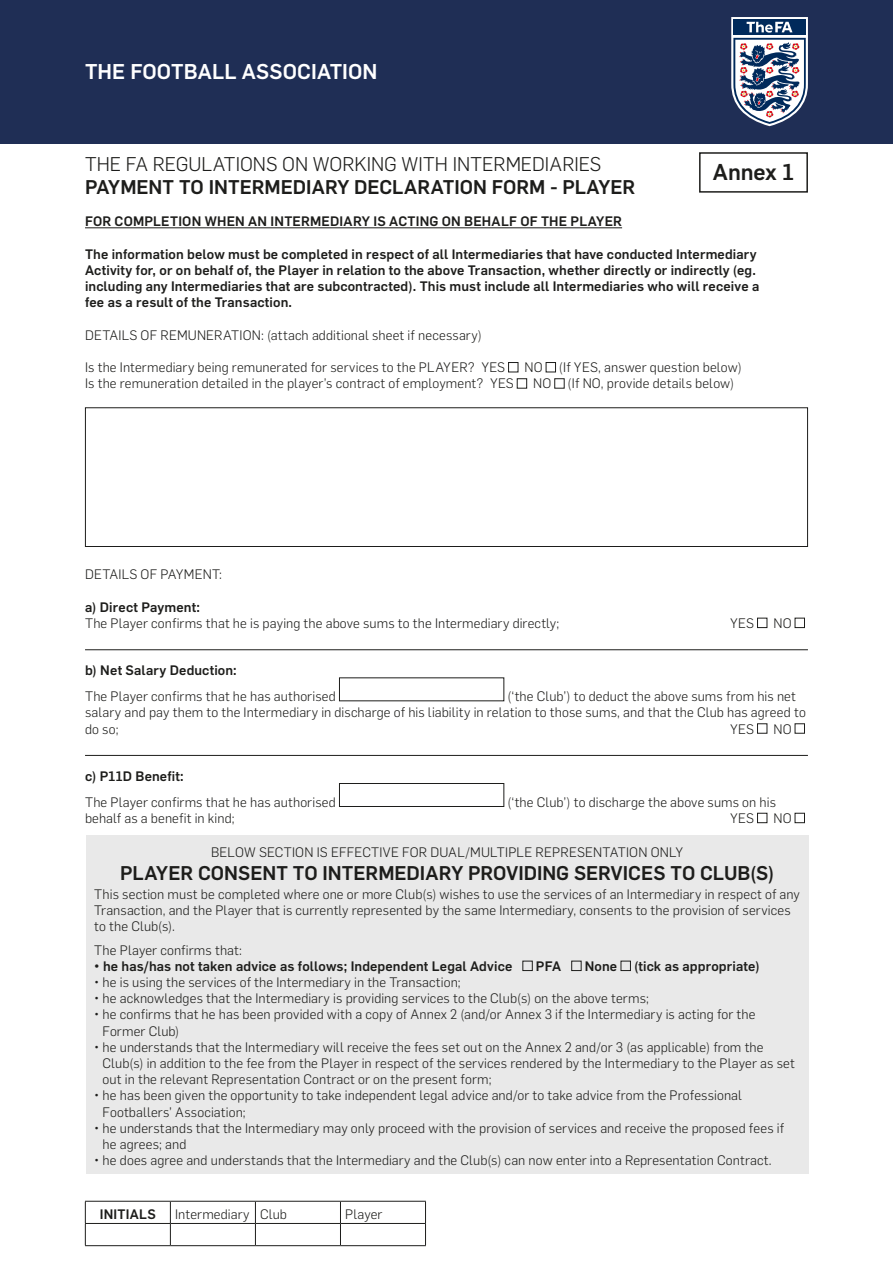
<style>
.page{position:relative;width:893px;height:1263px;background:#fff}
.page>*{position:absolute;margin:0;border:0;box-sizing:border-box;transform-origin:0 0}
.t1{font:500 22.5px "Flama";letter-spacing:-.005em;color:#1d1d1b}
.t2{font:500 21px "Flama";color:#fff}
.t3{font:500 19.5px "Flama";color:#1d1d1b}
.t4{font:300 19.5px "Flama";letter-spacing:-.005em;color:#1d1d1b}
.t5{font:300 13.5px/16.2px "Flama";letter-spacing:.01em;color:#1d1d1b}
.t6{font:500 13.5px/16.2px "Flama";letter-spacing:.01em;color:#1d1d1b}
</style>
<div class="page">
<div style="left:0;top:0;width:893px;height:143px;background:#1f2e55"></div>
<svg style="left:731px;top:17px;width:77px;height:109px;background:#838ea5"></svg>
<hr style="left:85px;top:227px;width:537px;height:1px;background:#1d1d1b">
<hr style="left:85px;top:649px;width:723px;height:1px;background:#1d1d1b">
<hr style="left:85px;top:755px;width:723px;height:1px;background:#1d1d1b">
<div style="left:508px;top:362px;width:10px;height:10px;border:1px solid #1d1d1b"></div>
<div style="left:546px;top:362px;width:10px;height:10px;border:1px solid #1d1d1b"></div>
<div style="left:517px;top:378px;width:10px;height:10px;border:1px solid #1d1d1b"></div>
<div style="left:554px;top:378px;width:10px;height:10px;border:1px solid #1d1d1b"></div>
<div style="left:85px;top:407px;width:723px;height:140px;border:1px solid #1d1d1b"></div>
<div style="left:757px;top:618px;width:10px;height:10px;border:1px solid #1d1d1b"></div>
<div style="left:795px;top:618px;width:10px;height:10px;border:1px solid #1d1d1b"></div>
<div style="left:757px;top:723px;width:10px;height:10px;border:1px solid #1d1d1b"></div>
<div style="left:795px;top:723px;width:10px;height:10px;border:1px solid #1d1d1b"></div>
<div style="left:339px;top:783px;width:165px;height:24px;border:1px solid #1d1d1b"></div>
<div style="left:757px;top:813px;width:10px;height:10px;border:1px solid #1d1d1b"></div>
<div style="left:795px;top:813px;width:10px;height:10px;border:1px solid #1d1d1b"></div>
<div style="left:86px;top:835px;width:723px;height:339px;background:#e9e9e9"></div>
<div style="left:522px;top:961px;width:11px;height:10px;border:1px solid #1d1d1b"></div>
<div style="left:571px;top:961px;width:10px;height:10px;border:1px solid #1d1d1b"></div>
<div style="left:621px;top:961px;width:10px;height:10px;border:1px solid #1d1d1b"></div>
<hr style="left:85px;top:1201px;width:85px;height:1px;background:#1d1d1b">
<hr style="left:170px;top:1201px;width:85px;height:1px;background:#1d1d1b">
<hr style="left:255px;top:1201px;width:85px;height:1px;background:#1d1d1b">
<hr style="left:340px;top:1201px;width:86px;height:1px;background:#1d1d1b">
<hr style="left:85px;top:1223px;width:85px;height:1px;background:#1d1d1b">
<svg style="left:85px;top:1201px;width:1px;height:44px"></svg>
<hr style="left:170px;top:1223px;width:85px;height:1px;background:#1d1d1b">
<svg style="left:170px;top:1201px;width:1px;height:44px"></svg>
<hr style="left:255px;top:1223px;width:85px;height:1px;background:#1d1d1b">
<svg style="left:255px;top:1201px;width:1px;height:44px"></svg>
<hr style="left:340px;top:1223px;width:86px;height:1px;background:#1d1d1b">
<svg style="left:340px;top:1201px;width:1px;height:44px"></svg>
<svg style="left:425px;top:1201px;width:1px;height:44px"></svg>
<hr style="left:85px;top:1245px;width:85px;height:1px;background:#1d1d1b">
<hr style="left:170px;top:1245px;width:85px;height:1px;background:#1d1d1b">
<hr style="left:255px;top:1245px;width:85px;height:1px;background:#1d1d1b">
<hr style="left:340px;top:1245px;width:86px;height:1px;background:#1d1d1b">
<div style="left:699px;top:152px;width:109px;height:41px;border:2px solid #1d1d1b"></div>
<h2 class="t2" style="left:85px;top:56px;width:294px">THE FOOTBALL ASSOCIATION</h2>
<h3 class="t4" style="left:85px;top:151px;width:518px">THE FA REGULATIONS ON WORKING WITH INTERMEDIARIES</h3>
<h3 class="t3" style="left:85px;top:173px;width:552px">PAYMENT TO INTERMEDIARY DECLARATION FORM - PLAYER</h3>
<p class="t6" style="left:85px;top:213px;width:539px">FOR COMPLETION WHEN AN INTERMEDIARY IS ACTING ON BEHALF OF THE PLAYER</p>
<p class="t6" style="left:85px;top:245px;width:676px">The information below must be completed in respect of all Intermediaries that have conducted Intermediary Activity for, or on behalf of, the Player in relation to the above Transaction, whether directly or indirectly (eg. including any Intermediaries that are subcontracted). This must include all Intermediaries who will receive a fee as a result of the Transaction.</p>
<p class="t5" style="left:85px;top:326px;width:398px">DETAILS OF REMUNERATION: (attach additional sheet if necessary)</p>
<p class="t5" style="left:85px;top:359px;width:422px">Is the Intermediary being remunerated for services to the PLAYER? YES</p>
<p class="t5" style="left:525px;top:359px;width:219px">NO (If YES, answer question below)</p>
<p class="t5" style="left:85px;top:375px;width:430px">Is the remuneration detailed in the player’s contract of employment? YES</p>
<p class="t5" style="left:533px;top:375px;width:203px">NO (If NO, provide details below)</p>
<h1 class="t1" style="left:713px;top:156px;width:83px">Annex 1</h1>
<p class="t5" style="left:85px;top:566px;width:138px">DETAILS OF PAYMENT:</p>
<p class="t6" style="left:85px;top:598px;width:116px">a) Direct Payment:</p>
<p class="t5" style="left:85px;top:614px;width:476px">The Player confirms that he is paying the above sums to the Intermediary directly;</p>
<p class="t5" style="left:730px;top:614px;width:25px">YES</p>
<p class="t5" style="left:773px;top:614px;width:20px">NO</p>
<p class="t6" style="left:85px;top:661px;width:153px">b) Net Salary Deduction:</p>
<p class="t5" style="left:85px;top:687px;width:252px">The Player confirms that he has authorised</p>
<p class="t5" style="left:85px;top:687px;width:722px;text-indent:422px">(‘the Club’) to deduct the above sums from his net salary and pay them to the Intermediary in discharge of his liability in relation to those sums, and that the Club has agreed to do so;</p>
<p class="t5" style="left:730px;top:720px;width:25px">YES</p>
<p class="t5" style="left:773px;top:720px;width:20px">NO</p>
<p class="t6" style="left:85px;top:766px;width:100px">c) P11D Benefit:</p>
<p class="t5" style="left:85px;top:793px;width:252px">The Player confirms that he has authorised</p>
<p class="t5" style="left:507px;top:793px;width:270px">(‘the Club’) to discharge the above sums on his</p>
<p class="t5" style="left:85px;top:809px;width:151px">behalf as a benefit in kind;</p>
<p class="t5" style="left:730px;top:809px;width:25px">YES</p>
<p class="t5" style="left:773px;top:809px;width:20px">NO</p>
<p class="t5" style="left:211px;top:843px;width:474px">BELOW SECTION IS EFFECTIVE FOR DUAL/MULTIPLE REPRESENTATION ONLY</p>
<h3 class="t3" style="left:120px;top:859px;width:656px">PLAYER CONSENT TO INTERMEDIARY PROVIDING SERVICES TO CLUB(S)</h3>
<p class="t5" style="left:94px;top:885px;width:707px">This section must be completed where one or more Club(s) wishes to use the services of an Intermediary in respect of any<br>Transaction, and the Player that is currently represented by the same Intermediary, consents to the provision of services to the Club(s).</p>
<p class="t5" style="left:94px;top:941px;width:149px">The Player confirms that:</p>
<p class="t6" style="left:94px;top:957px;width:420px">• he has/has not taken advice as follows; Independent Legal Advice</p>
<p class="t6" style="left:536px;top:957px;width:27px">PFA</p>
<p class="t6" style="left:585px;top:957px;width:176px">None (tick as appropriate)</p>
<p class="t5" style="left:94px;top:973px;width:368px">• he is using the services of the Intermediary in the Transaction;</p>
<p class="t5" style="left:94px;top:990px;width:556px">• he acknowledges that the Intermediary is providing services to the Club(s) on the above terms;</p>
<p class="t5" style="left:103px;top:1006px;width:654px;text-indent:-8px">• he confirms that he has been provided with a copy of Annex 2 (and/or Annex 3 if the Intermediary is acting for the<br>Former Club)</p>
<p class="t5" style="left:103px;top:1038px;width:694px;text-indent:-8px">• he understands that the Intermediary will receive the fees set out on the Annex 2 and/or 3 (as applicable) from the<br>Club(s) in addition to the fee from the Player in respect of the services rendered by the Intermediary to the Player as set out in the relevant Representation Contract or on the present form;</p>
<p class="t5" style="left:103px;top:1087px;width:641px;text-indent:-8px">• he has been given the opportunity to take independent legal advice and/or to take advice from the Professional<br>Footballers’ Association;</p>
<p class="t5" style="left:103px;top:1119px;width:683px;text-indent:-8px">• he understands that the Intermediary may only proceed with the provision of services and receive the proposed fees if he agrees; and</p>
<p class="t5" style="left:94px;top:1152px;width:679px">• he does agree and understands that the Intermediary and the Club(s) can now enter into a Representation Contract.</p>
<p class="t6" style="left:100px;top:1205px;width:58px">INITIALS</p>
<p class="t5" style="left:175px;top:1205px;width:113px">Intermediary Club</p>
<p class="t5" style="left:345px;top:1205px;width:39px">Player</p>
</div>
